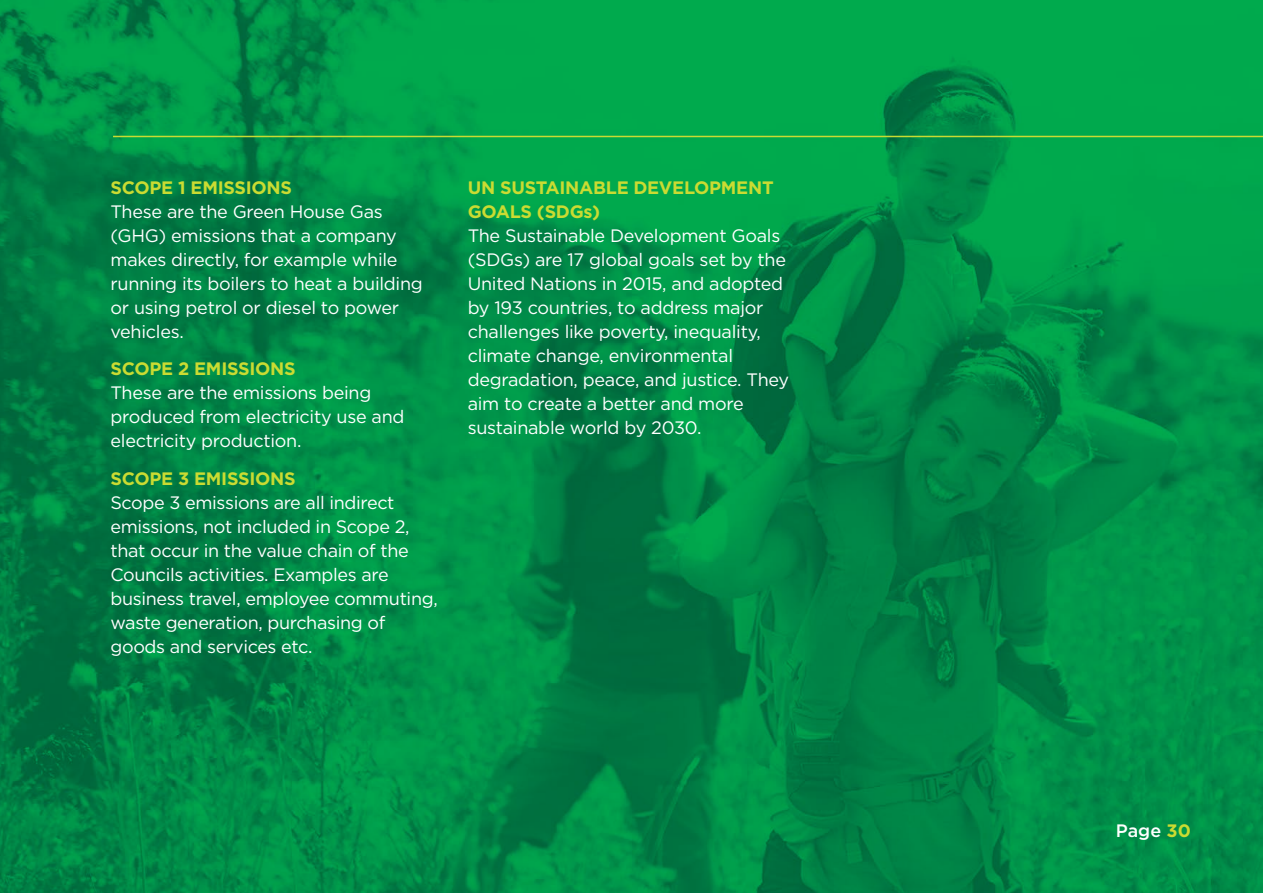
<style>
.page{position:relative;width:1263px;height:893px;background:#fff}
.page>*{position:absolute;margin:0;border:0;box-sizing:border-box;transform-origin:0 0}
.t1{font:18px/24px "Gotham";letter-spacing:-.015em;color:#fff}
.t2{font:700 18px/24px "Gotham";letter-spacing:-.015em;color:#cadb32}
.t3{font:500 18px "Gotham";color:#fff}
.s1{font-weight:700;color:#cadb32}
</style>
<div class="page">
<img style="left:0;top:0;width:1263px;height:893px">
<hr style="left:113px;top:136px;width:1150px;height:1px;background:#cadb32">
<p class="t2" style="left:110px;top:177px;width:183px">SCOPE 1 EMISSIONS</p>
<p class="t1" style="left:110px;top:201px;width:314px">These are the Green House Gas (GHG) emissions that a company makes directly, for example while running its boilers to heat a building or using petrol or diesel to power vehicles.</p>
<p class="t2" style="left:110px;top:358px;width:187px">SCOPE 2 EMISSIONS</p>
<p class="t1" style="left:110px;top:382px;width:296px">These are the emissions being produced from electricity use and electricity production.</p>
<p class="t2" style="left:110px;top:468px;width:187px">SCOPE 3 EMISSIONS</p>
<p class="t1" style="left:110px;top:492px;width:329px">Scope 3 emissions are all indirect emissions, not included in Scope 2, that occur in the value chain of the Councils activities. Examples are business travel, employee commuting, waste generation, purchasing of goods and services etc.</p>
<p class="t2" style="left:468px;top:177px;width:307px">UN SUSTAINABLE DEVELOPMENT<br>GOALS (SDGs)</p>
<p class="t1" style="left:468px;top:225px;width:323px">The Sustainable Development Goals (SDGs) are 17 global goals set by the United Nations in 2015, and adopted by 193 countries, to address major challenges like poverty, inequality, climate change, environmental degradation, peace, and justice. They aim to create a better and more sustainable world by 2030.</p>
<p class="t3" style="left:1116px;top:823px;width:77px">Page <span class="s1">30</span></p>
</div>
